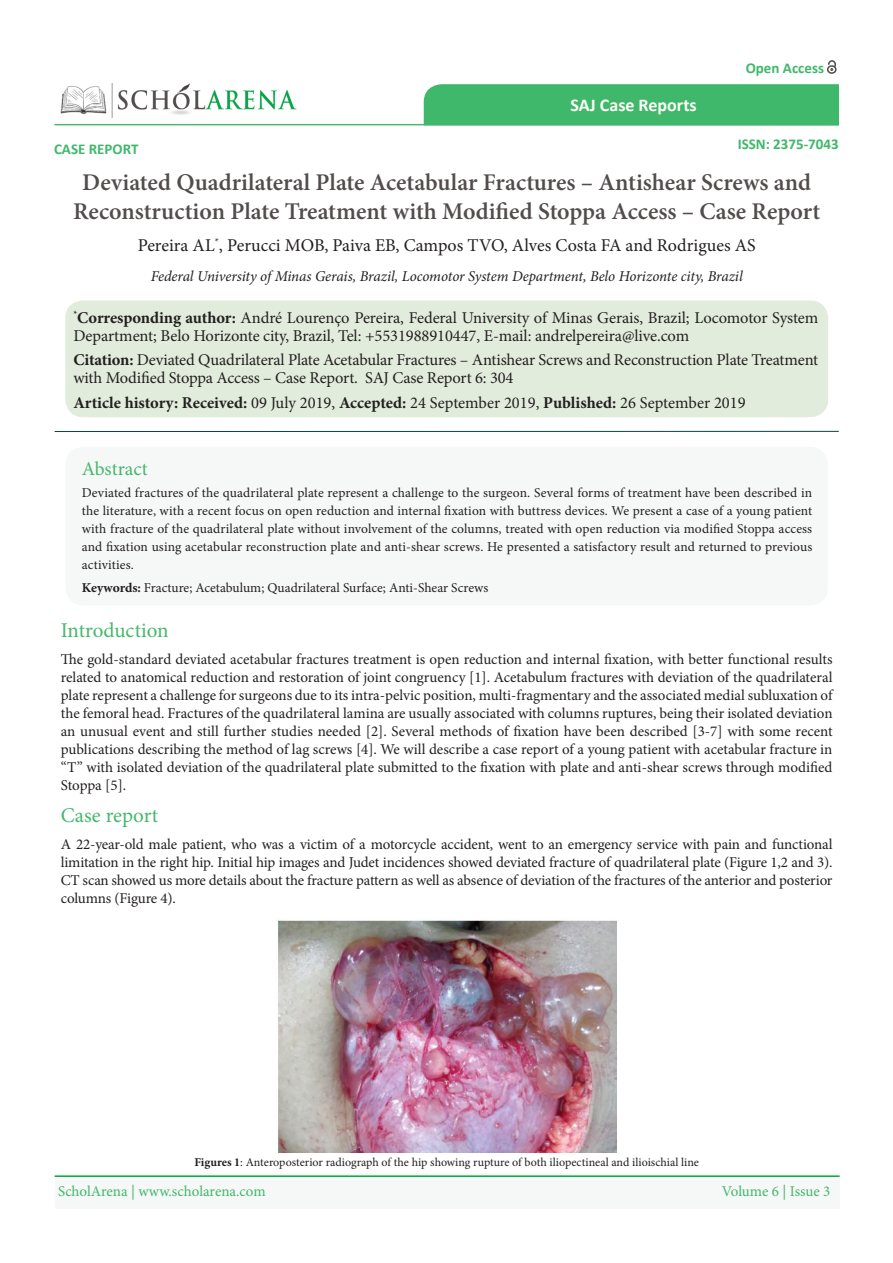
<style>
.page{position:relative;width:893px;height:1263px;background:#fff}
.page>*{position:absolute;margin:0;border:0;box-sizing:border-box;transform-origin:0 0}
.t1{font:600 24px/28.8px "Minion Pro";color:#524c4c;text-align:center}
.t2{font:21px "Minion Pro";color:#45b86b}
.t3{font:19.5px "Minion Pro";color:#45b86b}
.t4{font:18px "Minion Pro";color:#231f20}
.t5{font:700 18px "Calibri";color:#fffff8}
.t6{font:16.5px/18px "Minion Pro";letter-spacing:-.01em;color:#231f20}
.t7{font:700 16.5px "Minion Pro";color:#231f20}
.t8{font:15px/18px "Minion Pro";letter-spacing:-.01em;color:#231f20;text-align:justify}
.t9{font:italic 15px "Minion Pro";letter-spacing:-.005em;color:#231f20}
.t10{font:15px "Minion Pro";letter-spacing:-.005em;color:#40b86b}
.t11{font:700 15px "Calibri";color:#40b86b}
.t12{font:13.5px/18px "Minion Pro";letter-spacing:.005em;color:#231f20;text-align:justify}
.t13{font:12px "Minion Pro";color:#231f20}
.t14{font:10.5px "Minion Pro";color:#231f20}
.t15{font:700 9.6px "Minion Pro";color:#231f20}
.s1{font-weight:700}
.s2{font-weight:400}
</style>
<div class="page">
<hr style="left:55px;top:431px;width:784px;height:1px;background:#0d433d">
<img style="left:60px;top:83px;width:237px;height:34px">
<hr style="left:54px;top:124px;width:785px;height:1px;background:#50b66d">
<div style="left:55px;top:1174px;width:785px;height:35px;background:#f6f7f7"></div>
<hr style="left:55px;top:1175px;width:785px;height:2px;background:#0aa345">
<svg style="left:424px;top:60px;width:415px;height:66px"></svg>
<div style="left:66px;top:447px;width:762px;height:159px;background:#f6f7f7;border-radius:18px"></div>
<img style="left:278px;top:920px;width:339px;height:232px">
<div style="left:65px;top:300px;width:763px;height:117px;background:#e2ecdd;border-radius:18px"></div>
<p class="t11" style="left:54px;top:139px;width:86px">CASE REPORT</p>
<p class="t5" style="left:570px;top:94px;width:128px">SAJ Case Reports</p>
<p class="t11" style="left:746px;top:58px;width:80px">Open Access</p>
<p class="t11" style="left:738px;top:134px;width:103px">ISSN: 2375-7043</p>
<p class="t1" style="left:73px;top:168px;width:749px">Deviated Quadrilateral Plate Acetabular Fractures – Antishear Screws and<br>Reconstruction Plate Treatment with Modified Stoppa Access – Case Report</p>
<p class="t14" style="left:215px;top:235px;width:6px">*</p>
<p class="t4" style="left:138px;top:233px;width:619px">Pereira AL , Perucci MOB Paiva EB Campos TVO Alves Costa FA and Rodrigues AS</p>
<p class="t4" style="left:324px;top:233px;width:6px">,</p>
<p class="t9" style="left:151px;top:266px;width:594px">Federal University ofMinas Gerais, Brazil, Locomotor System Department, Belo Horizonte city, Brazil</p>
<p class="t4" style="left:396px;top:233px;width:6px">,</p>
<p class="t4" style="left:504px;top:233px;width:6px">,</p>
<p class="t15" style="left:73px;top:307px;width:5px">*</p>
<p class="t6" style="left:73px;top:308px;width:746px"><span class="s1">Corresponding author:</span> André Lourenço Pereira, Federal University of Minas Gerais, Brazil; Locomotor System<br>Department; Belo Horizonte city, Brazil, Tel: +5531988910447, -E mail: andrelpereira@live.com</p>
<p class="t6" style="left:73px;top:351px;width:746px"><span class="s1">Citation:</span> Deviated Quadrilateral Plate Acetabular Fractures – Antishear Screws and Reconstruction Plate Treatment with Modified Stoppa Access – Case Report. SAJ Case Report 6: 304</p>
<p class="t7" style="left:73px;top:391px;width:674px">Article history: Received: <span class="s2">09 July 2019,</span> Accepted: <span class="s2">24 September 2019,</span> Published: <span class="s2">26 September 2019</span></p>
<p class="t3" style="left:82px;top:455px;width:68px">Abstract</p>
<p class="t12" style="left:82px;top:484px;width:732px">Deviated fractures of the quadrilateral plate represent a challenge to the surgeon. Several forms of treatment have been described in the literature, with a recent focus on open reduction and internal fixation with buttress devices. We present a case of a young patient with fracture of the quadrilateral plate without involvement of the columns, treated with open reduction via modified Stoppa access and fixation using acetabular reconstruction plate and anti-shear screws. He presented a satisfactory result and returned to previous activities.</p>
<p class="t12" style="left:82px;top:579px;width:408px"><span class="s1">Keywords:</span> Fracture; Acetabulum; Quadrilateral Surface; Anti-Shear Screws</p>
<p class="t2" style="left:61px;top:616px;width:109px">Introduction</p>
<p class="t8" style="left:61px;top:650px;width:773px">The gold-standard deviated acetabular fractures treatment is open reduction and internal fixation, with better functional results related to anatomical reduction and restoration of joint congruency .]1[ Acetabulum fractures with deviation of the quadrilateral plate represent a challenge for surgeons due to its intra-pelvic position, multi-fragmentary and the associated medial subluxation of the femoral head. Fractures of the quadrilateral lamina are usually associated with columns ruptures, being their isolated deviation an unusual event and still further studies needed [ .]2 Several methods of fixation have been described [3-7] with some recent publications describing the method of lag screws .]4[ We will describe a case report of a young patient with acetabular fracture in T“ ” with isolated deviation of the quadrilateral plate submitted to the fixation with plate and anti-shear screws through modified Stoppa . [5]</p>
<p class="t2" style="left:61px;top:801px;width:99px">Case report</p>
<p class="t8" style="left:61px;top:835px;width:773px">A 22-year-old male patient, who was a victim of a motorcycle accident, went to an emergency service with pain and functional limitation in the right hip. Initial hip images and Judet incidences showed deviated fracture of quadrilateral plate (Figure 1,2 and .(3<br>CT scan showed us more details about the fracture pattern as well as absence of deviation of the fractures of the anterior and posterior columns (Figure .(4</p>
<p class="t13" style="left:194px;top:1154px;width:506px"><span class="s1">Figures 1</span>: Anteroposterior radiograph of the hip showing rupture of both iliopectineal and ilioischial line</p>
<p class="t10" style="left:58px;top:1181px;width:209px">ScholArena | www.scholarena.com</p>
<p class="t10" style="left:722px;top:1181px;width:110px">Volume 6 | Issue 3</p>
</div>
